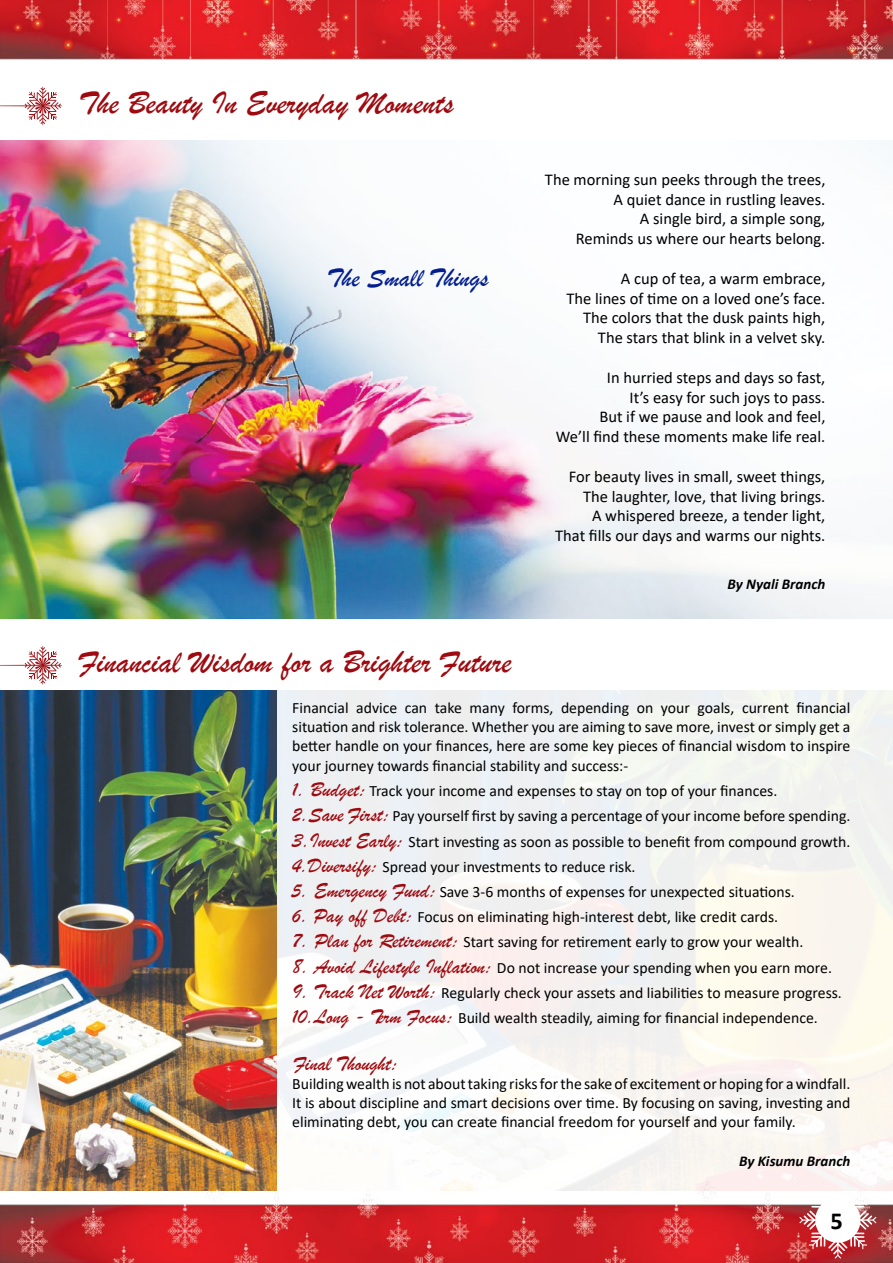
<style>
.page{position:relative;width:893px;height:1263px;background:#fff}
.page>*{position:absolute;margin:0;border:0;box-sizing:border-box;transform-origin:0 0}
.t1{font:33px "Brush Script";color:#9e0a0f}
.t2{font:27px "Brush Script";color:#031f8f}
.t3{font:700 24.45px "Calibri";color:#000}
.t4{font:21px "Brush Script";color:#9e0a0f}
.t5{font:16.5px/19.8px "Calibri";color:#000;text-align:right}
.t6{font:15.75px/25.2px "Calibri";color:#000;text-align:justify}
.t7{font:italic 700 15px "Calibri";color:#000}
.s1{font-family:"Brush Script";font-size:21px;color:#9e0a0f}
</style>
<div class="page">
<img style="left:0;top:0;width:893px;height:1263px">
<svg style="left:799px;top:1190px;width:77px;height:68px"></svg>
<div style="left:815px;top:1197px;width:45px;height:46px;background:#fff;border-radius:50%"></div>
<img style="left:1px;top:691px;width:892px;height:499px">
<hr style="left:0;top:105px;width:43px;height:1px;background:#9e0a0f">
<svg style="left:25px;top:87px;width:37px;height:38px"></svg>
<hr style="left:0;top:665px;width:43px;height:1px;background:#9e0a0f">
<svg style="left:25px;top:646px;width:37px;height:38px"></svg>
<img style="left:1px;top:140px;width:892px;height:478px">
<h1 class="t1" style="left:79px;top:83px;width:377px">The Beauty In Everyday Moments</h1>
<h2 class="t2" style="left:327px;top:261px;width:163px">The Small Things</h2>
<h1 class="t1" style="left:79px;top:642px;width:434px">Financial Wisdom for a Brighter Future</h1>
<p class="t5" style="left:545px;top:169px;width:282px">The morning sun peeks through the trees, A quiet dance in rustling leaves.<br>A single bird, a simple song,<br>Reminds us where our hearts belong.</p>
<p class="t5" style="left:566px;top:268px;width:260px">A cup of tea, a warm embrace,<br>The lines of time on a loved one’s face.<br>The colors that the dusk paints high, The stars that blink in a velvet sky.</p>
<p class="t5" style="left:556px;top:367px;width:271px">In hurried steps and days so fast,<br>It’s easy for such joys to pass.<br>But if we pause and look and feel,<br>We’ll find these moments make life real.</p>
<p class="t5" style="left:555px;top:466px;width:272px">For beauty lives in small, sweet things, The laughter, love, that living brings.<br>A whispered breeze, a tender light,<br>That fills our days and warms our nights.</p>
<p class="t7" style="left:728px;top:573px;width:99px">By Nyali Branch</p>
<p class="t6" style="left:292px;top:698px;width:560px;line-height:19.2px">Financial advice can take many forms, depending on your goals, current financial situation and risk tolerance. Whether you are aiming to save more, invest or simply get a better handle on your finances, here are some key pieces of financial wisdom to inspire your journey towards financial stability and success:-</p>
<p class="t6" style="left:292px;top:778px;width:560px;text-align:left"><span class="s1">1. Budget:</span> Track your income and expenses to stay on top of your finances.<br><span class="s1">2.Save First:</span> Pay yourself first by saving a percentage of your income before spending.<br><span class="s1">3.Invest Early:</span> Start investing as soon as possible to benefit from compound growth.<br><span class="s1">4.Diversify:</span> Spread your investments to reduce risk.</p>
<p class="t6" style="left:292px;top:879px;width:504px"><span class="s1">5. Emergency Fund:</span> Save 3-6 months of expenses for unexpected situations.</p>
<p class="t6" style="left:292px;top:904px;width:487px"><span class="s1">6. Pay off Debt:</span> Focus on eliminating high-interest debt, like credit cards.</p>
<p class="t6" style="left:292px;top:929px;width:513px"><span class="s1">7. Plan for Retirement:</span> Start saving for retirement early to grow your wealth.</p>
<p class="t6" style="left:292px;top:954px;width:541px"><span class="s1">8. Avoid Lifestyle Inflation:</span> Do not increase your spending when you earn more.</p>
<p class="t6" style="left:292px;top:979px;width:551px"><span class="s1">9. Track Net Worth:</span> Regularly check your assets and liabilities to measure progress.<br><span class="s1">10.Long - Term Focus:</span> Build wealth steadily, aiming for financial independence.</p>
<h3 class="t4" style="left:294px;top:1050px;width:106px">Final Thought:</h3>
<p class="t6" style="left:292px;top:1074px;width:560px;line-height:18.9px">Building wealth is not about taking risks for the sake of excitement or hoping for a windfall.<br>It is about discipline and smart decisions over time. By focusing on saving, investing and eliminating debt, you can create financial freedom for yourself and your family.</p>
<p class="t7" style="left:739px;top:1150px;width:113px">By Kisumu Branch</p>
<h3 class="t3" style="left:830px;top:1204px;width:14px">5</h3>
</div>
